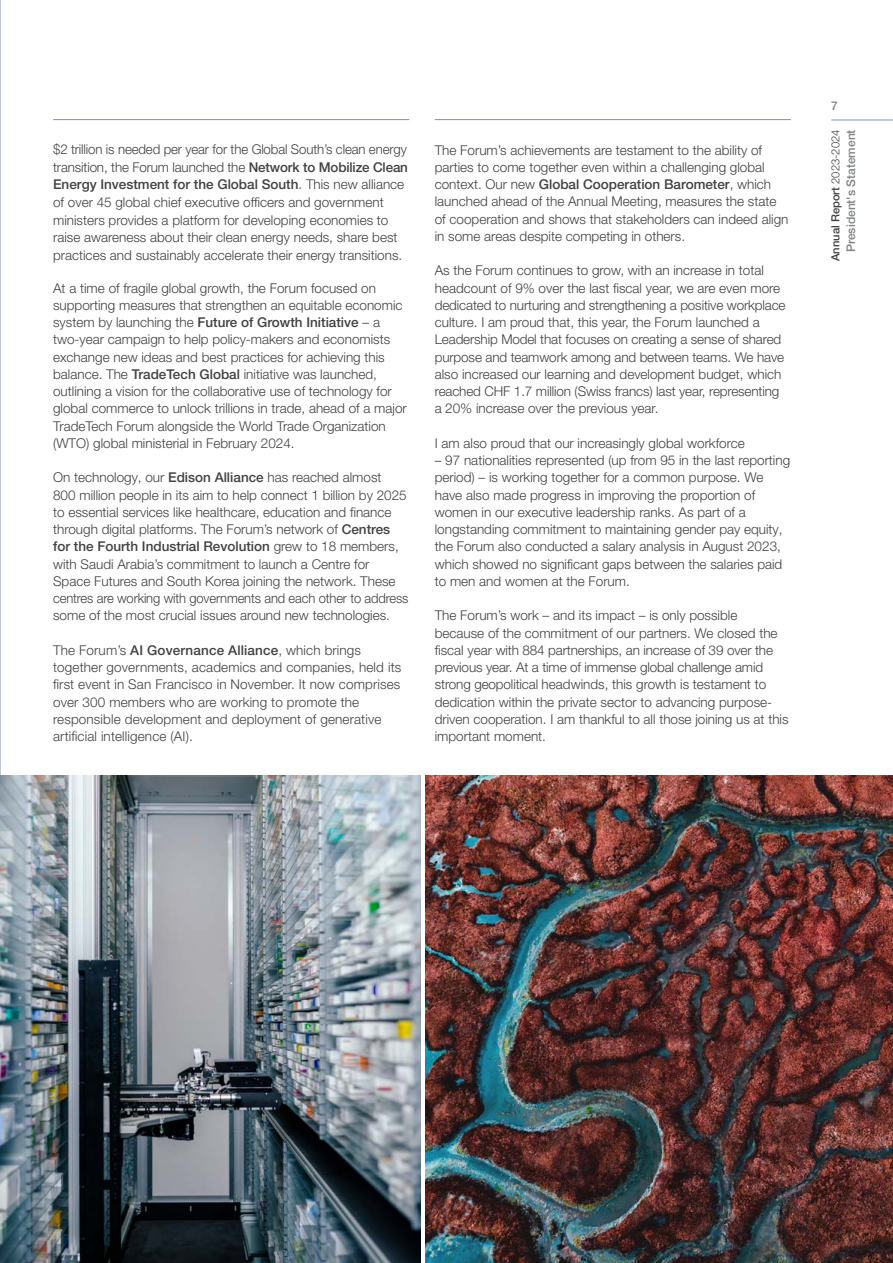
<style>
.page{position:relative;width:893px;height:1263px;background:#fff}
.page>*{position:absolute;margin:0;border:0;box-sizing:border-box;transform-origin:0 0}
.t1{font:300 13.5px/17.2px "Helvetica Neue LT Pro";color:#414042}
.t2{font:500 12px "Helvetica Neue LT Pro";color:#808285}
.t3{font:500 11.25px "Helvetica Neue LT Pro";color:#414042}
.s1{font-weight:500}
.s2{font-weight:300}
</style>
<div class="page">
<hr style="left:0;top:0;width:1px;height:1263px;background:#8391a4">
<img style="left:0;top:776px;width:421px;height:487px">
<img style="left:425px;top:776px;width:468px;height:487px">
<hr style="left:53px;top:119px;width:356px;height:1px;background:#8391a4">
<hr style="left:435px;top:119px;width:356px;height:1px;background:#8391a4">
<hr style="left:831px;top:120px;width:62px;height:1px;background:#8391a4">
<p class="t1" style="left:53px;top:140px;width:356px">$2 trillion is needed per year for the Global South’s clean energy transition, the Forum launched the <span class="s1">Network to Mobilize Clean Energy Investment for the Global South</span>. This new alliance of over 45 global chief executive officers and government ministers provides a platform for developing economies to raise awareness about their clean energy needs, share best practices and sustainably accelerate their energy transitions.</p>
<p class="t1" style="left:53px;top:279px;width:355px">At a time of fragile global growth, the Forum focused on supporting measures that strengthen an equitable economic system by launching the <span class="s1">Future of Growth Initiative</span> – a two-year campaign to help policy-makers and economists exchange new ideas and best practices for achieving this balance. The <span class="s1">TradeTech Global</span> initiative was launched, outlining a vision for the collaborative use of technology for global commerce to unlock trillions in trade, ahead of a major TradeTech Forum alongside the World Trade Organization (WTO) global ministerial in February 2024.</p>
<p class="t1" style="left:53px;top:469px;width:357px">On technology, our <span class="s1">Edison Alliance</span> has reached almost<br>800 million people in its aim to help connect 1 billion by 2025 to essential services like healthcare, education and finance through digital platforms. The Forum’s network of <span class="s1">Centres for the Fourth Industrial Revolution</span> grew to 18 members, with Saudi Arabia’s commitment to launch a Centre for Space Futures and South Korea joining the network. These centres are working with governments and each other to address some of the most crucial issues around new technologies.</p>
<p class="t1" style="left:53px;top:641px;width:350px">The Forum’s <span class="s1">AI Governance Alliance</span>, which brings together governments, academics and companies, held its first event in San Francisco in November. It now comprises over 300 members who are working to promote the responsible development and deployment of generative artificial intelligence (AI).</p>
<p class="t1" style="left:435px;top:141px;width:355px">The Forum’s achievements are testament to the ability of parties to come together even within a challenging global context. Our new <span class="s1">Global Cooperation Barometer</span>, which launched ahead of the Annual Meeting, measures the state of cooperation and shows that stakeholders can indeed align in some areas despite competing in others.</p>
<p class="t1" style="left:435px;top:262px;width:352px">As the Forum continues to grow, with an increase in total headcount of 9% over the last fiscal year, we are even more dedicated to nurturing and strengthening a positive workplace culture. I am proud that, this year, the Forum launched a Leadership Model that focuses on creating a sense of shared purpose and teamwork among and between teams. We have also increased our learning and development budget, which reached CHF 1.7 million (Swiss francs) last year, representing a 20% increase over the previous year.</p>
<p class="t1" style="left:435px;top:434px;width:311px">I am also proud that our increasingly global workforce</p>
<p class="t1" style="left:435px;top:451px;width:357px">– 97 nationalities represented (up from 95 in the last reporting period) – is working together for a common purpose. We have also made progress in improving the proportion of women in our executive leadership ranks. As part of a longstanding commitment to maintaining gender pay equity, the Forum also conducted a salary analysis in August 2023, which showed no significant gaps between the salaries paid to men and women at the Forum.</p>
<p class="t1" style="left:435px;top:607px;width:355px">The Forum’s work – and its impact – is only possible because of the commitment of our partners. We closed the fiscal year with 884 partnerships, an increase of 39 over the previous year. At a time of immense global challenge amid strong geopolitical headwinds, this growth is testament to dedication within the private sector to advancing purpose&shy;driven cooperation. I am thankful to all those joining us at this important moment.</p>
<p class="t2" style="left:831px;top:99px;width:8px">7</p>
<p class="t3" style="left:829px;top:261px;width:133px;rotate:-90deg">Annual Report <span class="s2">2023-2024</span></p>
<p class="t2" style="left:844px;top:252px;width:124px;rotate:-90deg">President's Statement</p>
</div>
